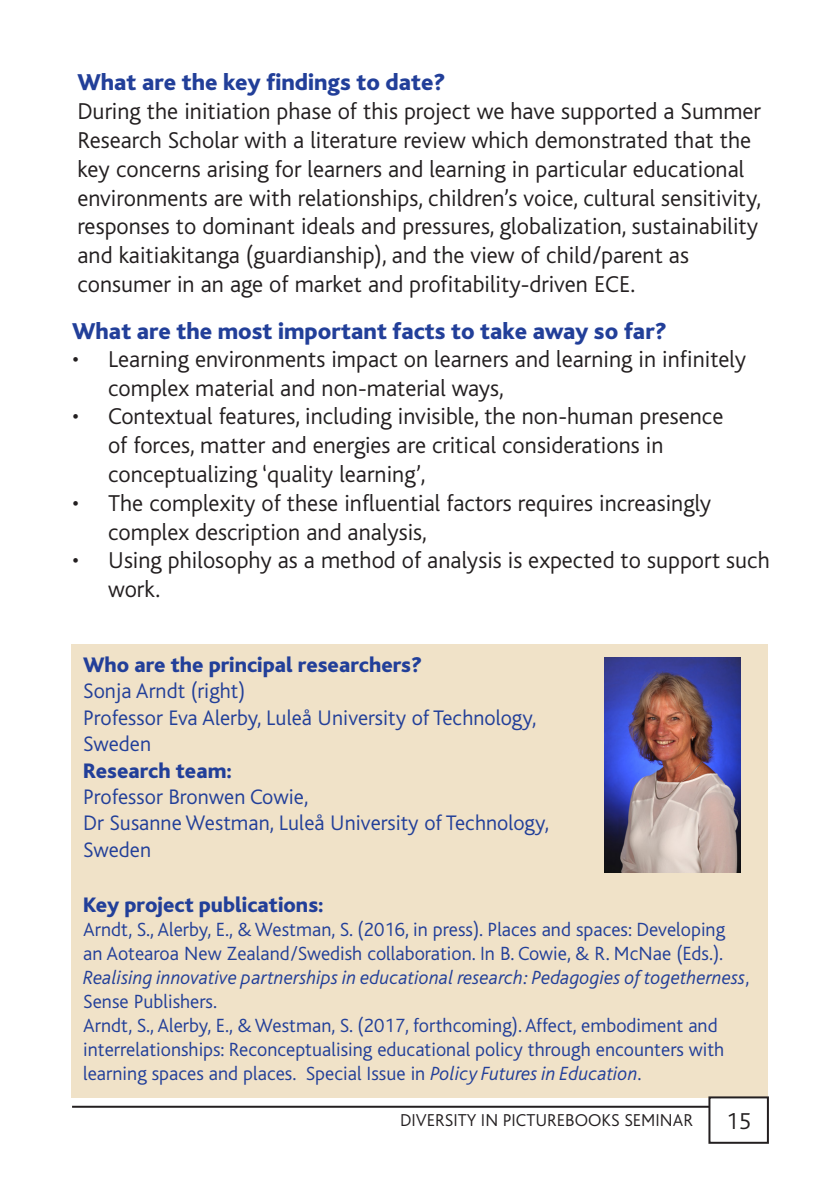
<style>
.page{position:relative;width:840px;height:1191px;background:#fff}
.page>*{position:absolute;margin:0;border:0;box-sizing:border-box;transform-origin:0 0}
.t1{font:300 24px/28.8px "Bliss CE";color:#231f20}
.t2{font:800 24px "Bliss CE";color:#223f99}
.t3{font:300 22px/26.4px "Bliss CE";color:#223f99}
.t4{font:800 22px "Bliss CE";color:#223f99}
.t5{font:300 20px/24px "Bliss CE";color:#223f99}
.t6{font:300 18px "Bliss CE";color:#231f20}
.s1{font-style:italic}
</style>
<div class="page">
<div style="left:72px;top:643px;width:695px;height:454px;background:#f0e2c8"></div>
<img style="left:604px;top:658px;width:136px;height:214px">
<div style="left:708px;top:1096px;width:60px;height:47px;border:2px solid #231f20"></div>
<hr style="left:72px;top:1105px;width:637px;height:2px;background:#231f20">
<p class="t2" style="left:77px;top:69px;width:369px">What are the key findings to date?</p>
<p class="t1" style="left:77px;top:97px;width:685px">During the initiation phase of this project we have supported a Summer Research Scholar with a literature review which demonstrated that the key concerns arising for learners and learning in particular educational environments are with relationships, children’s voice, cultural sensitivity, responses to dominant ideals and pressures, globalization, sustainability and kaitiakitanga (guardianship), and the view of child/parent as consumer in an age of market and profitability-driven ECE.</p>
<p class="t2" style="left:72px;top:318px;width:595px">What are the most important facts to take away so far?</p>
<p class="t1" style="left:108px;top:345px;width:639px;text-indent:-36px">• Learning environments impact on learners and learning in infinitely complex material and non-material ways,</p>
<p class="t1" style="left:108px;top:402px;width:616px;text-indent:-36px">• Contextual features, including invisible, the non-human presence of forces, matter and energies are critical considerations in conceptualizing ‘quality learning’,</p>
<p class="t1" style="left:108px;top:489px;width:604px;text-indent:-36px">• The complexity of these influential factors requires increasingly complex description and analysis,</p>
<p class="t1" style="left:108px;top:546px;width:663px;text-indent:-36px">• Using philosophy as a method of analysis is expected to support such work.</p>
<p class="t4" style="left:83px;top:652px;width:340px">Who are the principal researchers?</p>
<p class="t3" style="left:83px;top:678px;width:163px">Sonja Arndt (right)</p>
<p class="t3" style="left:83px;top:704px;width:454px">Professor Eva Alerby, Luleå University of Technology,<br>Sweden</p>
<p class="t4" style="left:83px;top:758px;width:150px">Research team:</p>
<p class="t3" style="left:83px;top:784px;width:227px">Professor Bronwen Cowie,</p>
<p class="t3" style="left:83px;top:810px;width:467px">Dr Susanne Westman, Luleå University of Technology,<br>Sweden</p>
<p class="t4" style="left:83px;top:892px;width:242px">Key project publications:</p>
<p class="t5" style="left:83px;top:917px;width:667px">Arndt, S., Alerby, E., &amp; Westman, S. (2016, in press). Places and spaces: Developing an Aotearoa New Zealand/Swedish collaboration. In B. Cowie, &amp; R. McNae (Eds.).<br><span class="s1">Realising innovative partnerships in educational research: Pedagogies of togetherness</span>, Sense Publishers.</p>
<p class="t5" style="left:83px;top:1013px;width:642px">Arndt, S., Alerby, E., &amp; Westman, S. (2017, forthcoming). Affect, embodiment and interrelationships: Reconceptualising educational policy through encounters with learning spaces and places. Special Issue in <span class="s1">Policy Futures in Education.</span></p>
<p class="t1" style="left:725px;top:1107px;width:26px">15</p>
<p class="t6" style="left:400px;top:1110px;width:294px">DIVERSITY IN PICTUREBOOKS SEMINAR</p>
</div>
